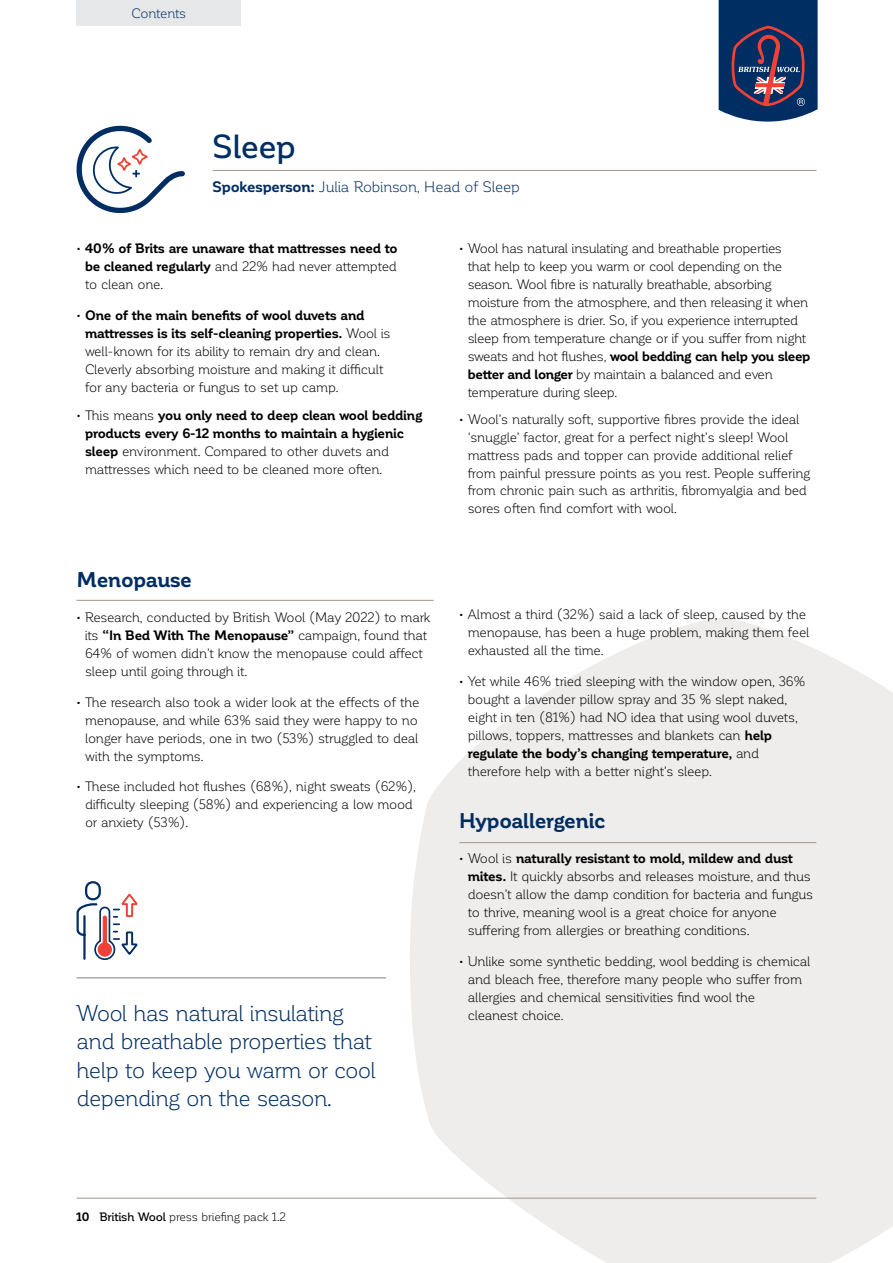
<style>
.page{position:relative;width:893px;height:1263px;background:#fff}
.page>*{position:absolute;margin:0;border:0;box-sizing:border-box;transform-origin:0 0}
.t1{font:500 33px "Corporative";letter-spacing:-.015em;color:#002d62}
.t2{font:22.5px/28.5px "Corporative";letter-spacing:-.035em;color:#002d62}
.t3{font:700 21px "Corporative";letter-spacing:-.015em;color:#002d62}
.t4{font:15px "Corporative";letter-spacing:-.02em;color:#002d62}
.t5{font:13.5px/18px "Corporative";letter-spacing:-.03em;color:#000}
.t6{font:700 13.5px/18px "Corporative";letter-spacing:-.02em;color:#000;text-align:justify}
.t7{font:13.5px "Corporative";letter-spacing:-.02em;color:#002d62}
.t8{font:12px "Corporative";letter-spacing:-.035em;color:#000}
.s1{font-weight:700}
.s2{font-weight:400}
.s3{font-weight:500}
</style>
<div class="page">
<svg style="left:408px;top:618px;width:485px;height:645px;background:#f1efee"></svg>
<svg style="left:76px;top:881px;width:62px;height:79px"></svg>
<hr style="left:77px;top:600px;width:357px;height:1px;background:#a1978f">
<hr style="left:213px;top:170px;width:603px;height:1px;background:#a1978f">
<svg style="left:719px;top:0;width:99px;height:122px;background:#283c67"></svg>
<hr style="left:77px;top:1198px;width:739px;height:1px;background:#a1978f">
<svg style="left:77px;top:126px;width:108px;height:87px"></svg>
<hr style="left:459px;top:842px;width:357px;height:1px;background:#a1978f">
<hr style="left:77px;top:977px;width:309px;height:1px;background:#808285">
<div style="left:77px;top:0;width:164px;height:26px;background:#e6e7e8"></div>
<p class="t7" style="left:132px;top:6px;width:56px">Contents</p>
<h1 class="t1" style="left:213px;top:129px;width:85px">Sleep</h1>
<p class="t4" style="left:213px;top:179px;width:309px"><span class="s1">Spokesperson:</span> Julia Robinson, Head of Sleep</p>
<p class="t6" style="left:85px;top:239px;width:314px;text-indent:-9px"><span class="s2">•</span> 40% of Brits are unaware that mattresses need to be cleaned regularly <span class="s2">and 22% had never attempted to clean one.</span></p>
<p class="t5" style="left:85px;top:306px;width:307px;text-indent:-9px">• <span class="s1">One of the main benefits of wool duvets and mattresses is its self-cleaning properties.</span> Wool is well-known for its ability to remain dry and clean.<br>Cleverly absorbing moisture and making it difficult for any bacteria or fungus to set up camp.</p>
<p class="t5" style="left:85px;top:406px;width:339px;text-indent:-9px">• This means <span class="s1">you only need to deep clean wool bedding products every 6-12 months to maintain a hygienic sleep</span> environment. Compared to other duvets and mattresses which need to be cleaned more often.</p>
<h3 class="t3" style="left:77px;top:568px;width:117px">Menopause</h3>
<p class="t5" style="left:85px;top:608px;width:347px;text-indent:-9px">• Research, conducted by British Wool (May 2022) to mark its <span class="s1">“In Bed With The Menopause”</span> campaign, found that 64% of women didn’t know the menopause could affect sleep until going through it.</p>
<p class="t5" style="left:85px;top:693px;width:336px;text-align:justify;text-indent:-9px">• The research also took a wider look at the effects of the menopause, and while 63% said they were happy to no longer have periods, one in two (53%) struggled to deal with the symptoms.</p>
<p class="t5" style="left:85px;top:778px;width:333px;text-indent:-9px">• These included hot flushes (68%), night sweats (62%), difficulty sleeping (58%) and experiencing a low mood or anxiety (53%).</p>
<h2 class="t2" style="left:77px;top:999px;width:301px">Wool has natural insulating and breathable properties that help to keep you warm or cool depending on the season.</h2>
<p class="t5" style="left:468px;top:239px;width:344px;text-indent:-9px">• Wool has natural insulating and breathable properties<br>that help to keep you warm or cool depending on the season. Wool fibre is naturally breathable, absorbing moisture from the atmosphere, and then releasing it when the atmosphere is drier. So, if you experience interrupted sleep from temperature change or if you suffer from night sweats and hot flushes, <span class="s1">wool bedding can help you sleep better and longer</span> by maintain a balanced and even temperature during sleep.</p>
<p class="t5" style="left:468px;top:410px;width:344px;text-indent:-9px">• Wool’s naturally soft, supportive fibres provide the ideal ‘snuggle’ factor, great for a perfect night’s sleep! Wool mattress pads and topper can provide additional relief from painful pressure points as you rest. People suffering from chronic pain such as arthritis, fibromyalgia and bed sores often find comfort with wool.</p>
<p class="t5" style="left:468px;top:606px;width:343px;text-indent:-9px">• Almost a third (32%) said a lack of sleep, caused by the menopause, has been a huge problem, making them feel exhausted all the time.</p>
<p class="t5" style="left:468px;top:672px;width:339px;text-indent:-9px">• Yet while 46% tried sleeping with the window open, 36% bought a lavender pillow spray and 35 % slept naked, eight in ten (81%) had NO idea that using wool duvets, pillows, toppers, mattresses and blankets can <span class="s1">help regulate the body’s changing temperature,</span> and therefore help with a better night’s sleep.</p>
<h3 class="t3" style="left:459px;top:809px;width:148px">Hypoallergenic</h3>
<p class="t5" style="left:468px;top:850px;width:347px;text-indent:-9px">• Wool is <span class="s1">naturally resistant to mold, mildew and dust mites.</span> It quickly absorbs and releases moisture, and thus doesn’t allow the damp condition for bacteria and fungus to thrive, meaning wool is a great choice for anyone suffering from allergies or breathing conditions.</p>
<p class="t5" style="left:468px;top:952px;width:344px;text-indent:-9px">• Unlike some synthetic bedding, wool bedding is chemical and bleach free, therefore many people who suffer from allergies and chemical sensitivities find wool the<br>cleanest choice.</p>
<p class="t8" style="left:77px;top:1211px;width:211px"><span class="s1">10</span> <span class="s3">British Wool</span> press briefing pack 1.2</p>
</div>
